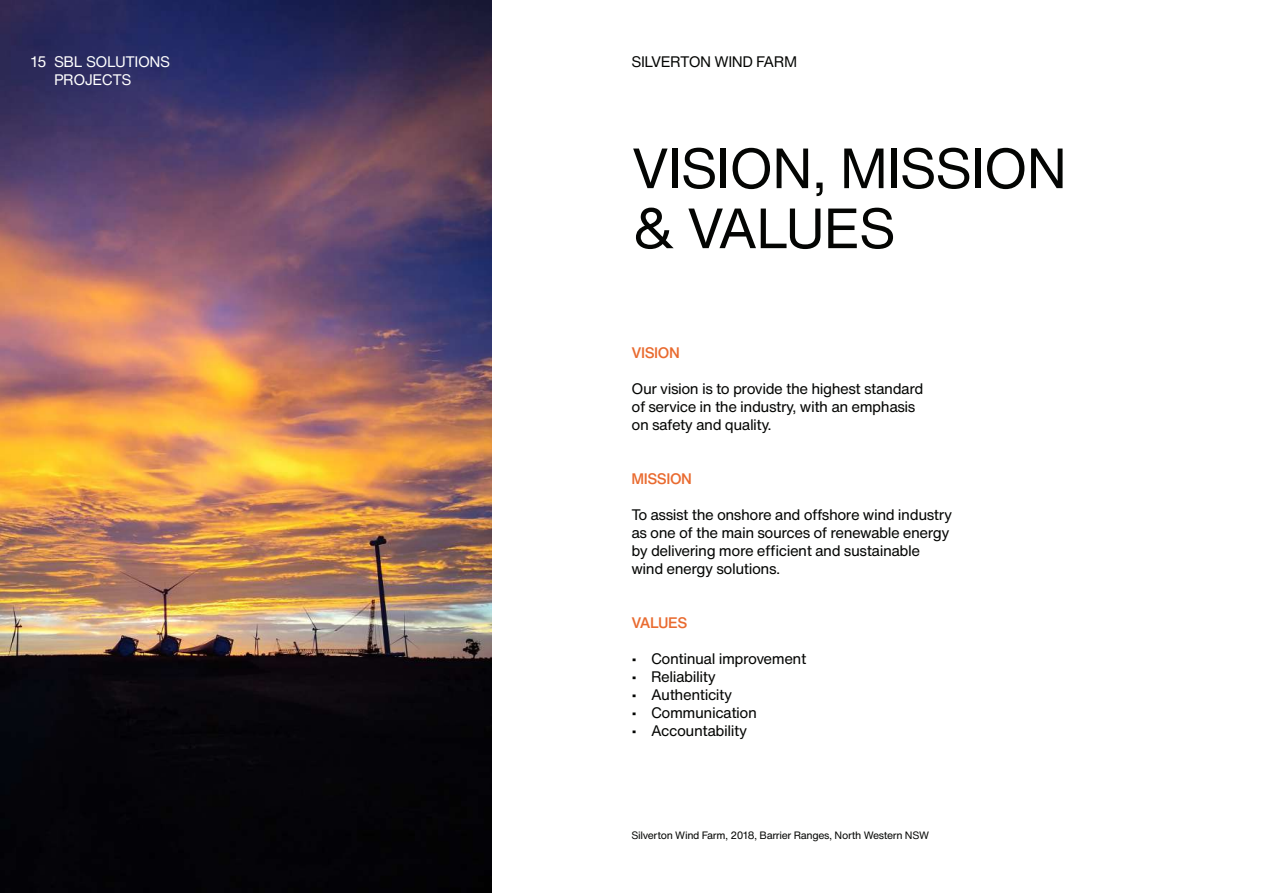
<style>
.page{position:relative;width:1263px;height:893px;background:#fff}
.page>*{position:absolute;margin:0;border:0;box-sizing:border-box;transform-origin:0 0}
.t1{font:55.65px/60px "Helvetica Now Text";letter-spacing:-.03em;color:#040503}
.t2{font:15px/18px "Helvetica Now Text";letter-spacing:-.03em;color:#040503}
.t3{font:15px/18px "Helvetica Now Text";letter-spacing:-.03em;color:#fff}
.t4{font:500 15px "Helvetica Now Text";letter-spacing:-.03em;color:#e96b30}
.t5{font:10.5px "Helvetica Now Text";letter-spacing:-.03em;color:#040503}
</style>
<div class="page">
<img style="left:0;top:0;width:491px;height:893px">
<p class="t3" style="left:31px;top:52px;width:17px">15</p>
<p class="t3" style="left:54px;top:52px;width:118px">SBL SOLUTIONS<br>PROJECTS</p>
<p class="t2" style="left:631px;top:52px;width:167px">SILVERTON WIND FARM</p>
<h1 class="t1" style="left:631px;top:137px;width:437px">VISION, MISSION &amp; VALUES</h1>
<p class="t4" style="left:631px;top:342px;width:50px">VISION</p>
<p class="t2" style="left:631px;top:380px;width:293px">Our vision is to provide the highest standard of service in the industry, with an emphasis on safety and quality.</p>
<p class="t4" style="left:631px;top:468px;width:62px">MISSION</p>
<p class="t2" style="left:631px;top:506px;width:322px">To assist the onshore and offshore wind industry as one of the main sources of renewable energy by delivering more efficient and sustainable wind energy solutions.</p>
<p class="t4" style="left:631px;top:612px;width:58px">VALUES</p>
<p class="t2" style="left:631px;top:650px;width:176px">• Continual improvement</p>
<p class="t2" style="left:631px;top:668px;width:86px">• Reliability</p>
<p class="t2" style="left:631px;top:686px;width:102px">• Authenticity</p>
<p class="t2" style="left:631px;top:704px;width:127px">• Communication</p>
<p class="t2" style="left:631px;top:722px;width:117px">• Accountability</p>
<p class="t5" style="left:631px;top:827px;width:299px">Silverton Wind Farm, 2018, Barrier Ranges, North Western NSW</p>
</div>
